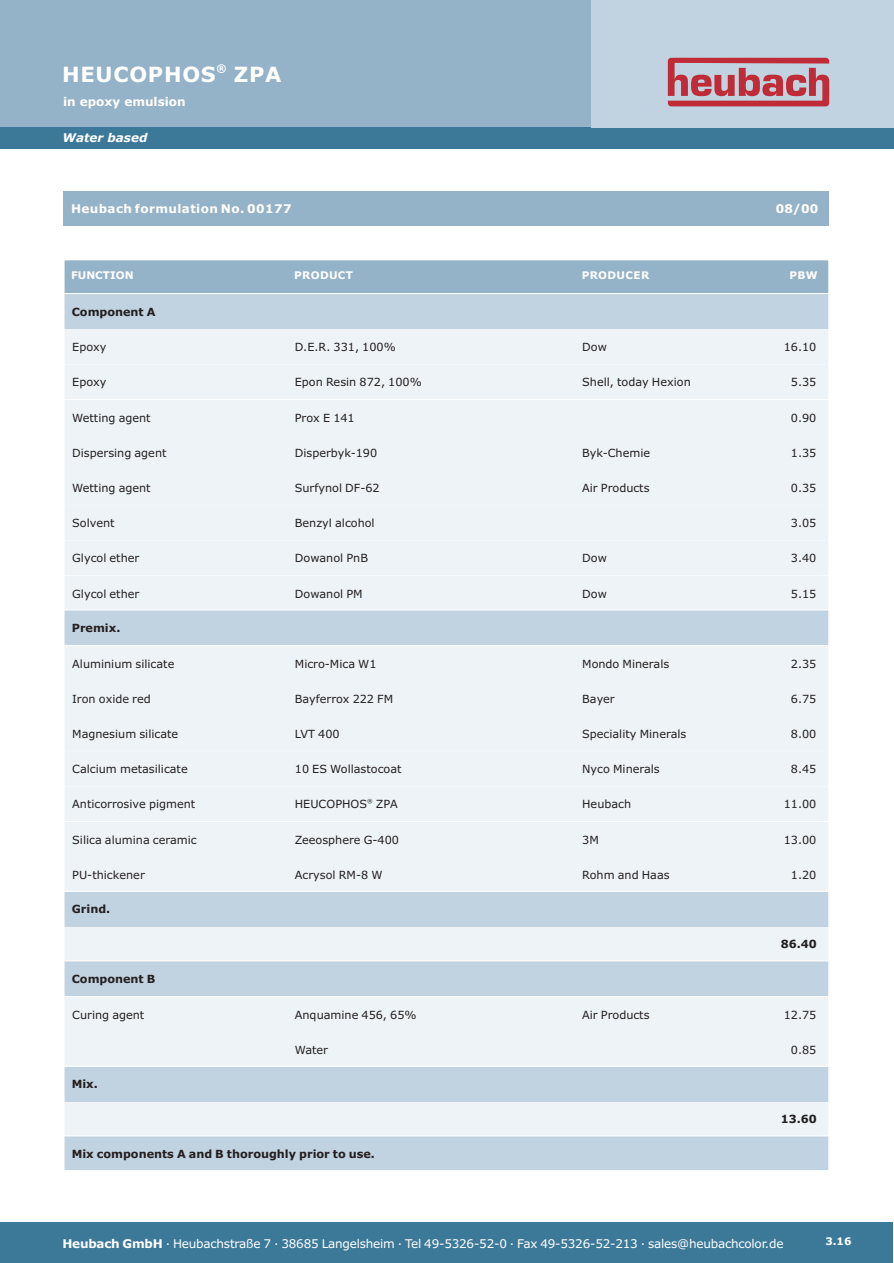
<style>
.page{position:relative;width:894px;height:1263px;background:#fff}
.page>*{position:absolute;margin:0;border:0;box-sizing:border-box;transform-origin:0 0}
.t1{font:700 21px "Verdana";letter-spacing:.035em;color:#fff}
.t2{font:12px "Verdana";letter-spacing:-.02em;color:#fff}
.t3{font:700 12px "Verdana";letter-spacing:.035em;color:#fff}
.t4{font:700 12px "Verdana";color:#fff}
.t5{font:italic 700 12px "Verdana";color:#fff}
.t6{font:11.25px "Verdana";color:#231f20}
.t7{font:700 11.25px "Verdana";color:#231f20}
.t8{font:700 10.5px "Verdana";letter-spacing:.035em;color:#fff}
.t9{font:700 10.5px "Verdana";color:#fff}
.t10{font:5.7px "Verdana";color:#231f20}
.s1{font-weight:700}
</style>
<div class="page">
<div style="left:0;top:0;width:591px;height:128px;background:#94b3c9"></div>
<div style="left:0;top:128px;width:894px;height:21px;background:#3c7998"></div>
<div style="left:591px;top:0;width:303px;height:128px;background:#c1d2e0"></div>
<div style="left:64px;top:192px;width:765px;height:34px;background:#94b3c9"></div>
<div style="left:0;top:1222px;width:893px;height:41px;background:#3c7998"></div>
<div style="left:64px;top:260px;width:765px;height:34px;background:#94b3c9"></div>
<div style="left:64px;top:1032px;width:765px;height:34px;background:#eef3f7"></div>
<div style="left:64px;top:997px;width:765px;height:34px;background:#eef3f7"></div>
<div style="left:64px;top:857px;width:765px;height:34px;background:#eef3f7"></div>
<div style="left:64px;top:822px;width:765px;height:34px;background:#eef3f7"></div>
<div style="left:64px;top:787px;width:765px;height:34px;background:#eef3f7"></div>
<div style="left:64px;top:752px;width:765px;height:34px;background:#eef3f7"></div>
<div style="left:64px;top:716px;width:765px;height:34px;background:#eef3f7"></div>
<div style="left:64px;top:681px;width:765px;height:34px;background:#eef3f7"></div>
<div style="left:64px;top:646px;width:765px;height:34px;background:#eef3f7"></div>
<div style="left:64px;top:576px;width:765px;height:34px;background:#eef3f7"></div>
<div style="left:64px;top:541px;width:765px;height:34px;background:#eef3f7"></div>
<div style="left:64px;top:506px;width:765px;height:34px;background:#eef3f7"></div>
<div style="left:64px;top:470px;width:765px;height:34px;background:#eef3f7"></div>
<div style="left:64px;top:435px;width:765px;height:34px;background:#eef3f7"></div>
<div style="left:64px;top:400px;width:765px;height:34px;background:#eef3f7"></div>
<div style="left:64px;top:365px;width:765px;height:34px;background:#eef3f7"></div>
<div style="left:64px;top:330px;width:765px;height:34px;background:#eef3f7"></div>
<div style="left:64px;top:1102px;width:765px;height:34px;background:#eef3f7"></div>
<div style="left:64px;top:927px;width:765px;height:34px;background:#eef3f7"></div>
<div style="left:64px;top:1137px;width:765px;height:34px;background:#c1d2e0"></div>
<div style="left:64px;top:1067px;width:765px;height:34px;background:#c1d2e0"></div>
<div style="left:64px;top:962px;width:765px;height:34px;background:#c1d2e0"></div>
<div style="left:64px;top:892px;width:765px;height:34px;background:#c1d2e0"></div>
<div style="left:64px;top:611px;width:765px;height:34px;background:#c1d2e0"></div>
<div style="left:64px;top:294px;width:765px;height:34px;background:#c1d2e0"></div>
<hr style="left:64px;top:293px;width:765px;height:1px;background:#fff">
<svg style="left:668px;top:58px;width:161px;height:48px"></svg>
<p class="t8" style="left:217px;top:64px;width:12px">®</p>
<h1 class="t1" style="left:62px;top:66px;width:221px">HEUCOPHOS ZPA</h1>
<p class="t4" style="left:63px;top:97px;width:124px">in epoxy emulsion</p>
<p class="t5" style="left:63px;top:133px;width:86px">Water based</p>
<p class="t3" style="left:71px;top:204px;width:222px">Heubach formulation No. 00177</p>
<p class="t3" style="left:776px;top:204px;width:44px">08/00</p>
<p class="t9" style="left:71px;top:271px;width:64px">FUNCTION</p>
<p class="t8" style="left:294px;top:271px;width:60px">PRODUCT</p>
<p class="t8" style="left:582px;top:271px;width:69px">PRODUCER</p>
<p class="t8" style="left:790px;top:271px;width:30px">PBW</p>
<p class="t7" style="left:72px;top:307px;width:85px">Component A</p>
<p class="t6" style="left:72px;top:343px;width:36px">Epoxy</p>
<p class="t6" style="left:295px;top:343px;width:103px">D.E.R. 331, 100%</p>
<p class="t6" style="left:582px;top:343px;width:26px">Dow</p>
<p class="t6" style="left:784px;top:343px;width:34px">16.10</p>
<p class="t6" style="left:72px;top:378px;width:36px">Epoxy</p>
<p class="t6" style="left:295px;top:378px;width:128px">Epon Resin 872, 100%</p>
<p class="t6" style="left:582px;top:378px;width:110px">Shell, today Hexion</p>
<p class="t6" style="left:791px;top:378px;width:27px">5.35</p>
<p class="t6" style="left:72px;top:413px;width:80px">Wetting agent</p>
<p class="t6" style="left:295px;top:413px;width:61px">Prox E 141</p>
<p class="t6" style="left:791px;top:413px;width:27px">0.90</p>
<p class="t6" style="left:72px;top:448px;width:96px">Dispersing agent</p>
<p class="t6" style="left:295px;top:448px;width:84px">Disperbyk-190</p>
<p class="t6" style="left:582px;top:448px;width:69px">Byk-Chemie</p>
<p class="t6" style="left:791px;top:448px;width:27px">1.35</p>
<p class="t6" style="left:72px;top:483px;width:80px">Wetting agent</p>
<p class="t6" style="left:295px;top:483px;width:86px">Surfynol DF-62</p>
<p class="t6" style="left:582px;top:483px;width:69px">Air Products</p>
<p class="t6" style="left:791px;top:483px;width:27px">0.35</p>
<p class="t6" style="left:72px;top:519px;width:44px">Solvent</p>
<p class="t6" style="left:295px;top:519px;width:81px">Benzyl alcohol</p>
<p class="t6" style="left:791px;top:519px;width:27px">3.05</p>
<p class="t6" style="left:72px;top:554px;width:69px">Glycol ether</p>
<p class="t6" style="left:295px;top:554px;width:75px">Dowanol PnB</p>
<p class="t6" style="left:582px;top:554px;width:26px">Dow</p>
<p class="t6" style="left:791px;top:554px;width:27px">3.40</p>
<p class="t6" style="left:72px;top:589px;width:69px">Glycol ether</p>
<p class="t6" style="left:295px;top:589px;width:69px">Dowanol PM</p>
<p class="t6" style="left:582px;top:589px;width:26px">Dow</p>
<p class="t6" style="left:791px;top:589px;width:27px">5.15</p>
<p class="t7" style="left:72px;top:623px;width:50px">Premix.</p>
<p class="t6" style="left:72px;top:659px;width:104px">Aluminium silicate</p>
<p class="t6" style="left:295px;top:659px;width:83px">Micro-Mica W1</p>
<p class="t6" style="left:582px;top:659px;width:89px">Mondo Minerals</p>
<p class="t6" style="left:791px;top:659px;width:27px">2.35</p>
<p class="t6" style="left:72px;top:694px;width:80px">Iron oxide red</p>
<p class="t6" style="left:295px;top:694px;width:100px">Bayferrox 222 FM</p>
<p class="t6" style="left:582px;top:694px;width:34px">Bayer</p>
<p class="t6" style="left:791px;top:694px;width:27px">6.75</p>
<p class="t6" style="left:72px;top:729px;width:108px">Magnesium silicate</p>
<p class="t6" style="left:295px;top:729px;width:46px">LVT 400</p>
<p class="t6" style="left:582px;top:729px;width:106px">Speciality Minerals</p>
<p class="t6" style="left:791px;top:729px;width:27px">8.00</p>
<p class="t6" style="left:72px;top:765px;width:117px">Calcium metasilicate</p>
<p class="t6" style="left:295px;top:765px;width:108px">10 ES Wollastocoat</p>
<p class="t6" style="left:582px;top:765px;width:79px">Nyco Minerals</p>
<p class="t6" style="left:791px;top:765px;width:27px">8.45</p>
<p class="t6" style="left:72px;top:800px;width:125px">Anticorrosive pigment</p>
<p class="t10" style="left:367px;top:798px;width:7px">®</p>
<p class="t6" style="left:295px;top:800px;width:104px">HEUCOPHOS ZPA</p>
<p class="t6" style="left:582px;top:800px;width:51px">Heubach</p>
<p class="t6" style="left:784px;top:800px;width:34px">11.00</p>
<p class="t6" style="left:72px;top:835px;width:126px">Silica alumina ceramic</p>
<p class="t6" style="left:295px;top:835px;width:106px">Zeeosphere G-400</p>
<p class="t6" style="left:582px;top:835px;width:18px">3M</p>
<p class="t6" style="left:784px;top:835px;width:34px">13.00</p>
<p class="t6" style="left:72px;top:870px;width:74px">PU-thickener</p>
<p class="t6" style="left:295px;top:870px;width:89px">Acrysol RM-8 W</p>
<p class="t6" style="left:582px;top:870px;width:89px">Rohm and Haas</p>
<p class="t6" style="left:791px;top:870px;width:27px">1.20</p>
<p class="t7" style="left:72px;top:905px;width:40px">Grind.</p>
<p class="t7" style="left:72px;top:974px;width:85px">Component B</p>
<p class="t7" style="left:781px;top:940px;width:38px">86.40</p>
<p class="t6" style="left:72px;top:1010px;width:74px">Curing agent</p>
<p class="t6" style="left:295px;top:1010px;width:123px">Anquamine 456, 65%</p>
<p class="t6" style="left:582px;top:1010px;width:69px">Air Products</p>
<p class="t6" style="left:784px;top:1010px;width:34px">12.75</p>
<p class="t7" style="left:72px;top:1080px;width:28px">Mix.</p>
<p class="t6" style="left:295px;top:1045px;width:35px">Water</p>
<p class="t6" style="left:791px;top:1045px;width:27px">0.85</p>
<p class="t7" style="left:781px;top:1115px;width:38px">13.60</p>
<p class="t7" style="left:72px;top:1149px;width:305px">Mix components A and B thoroughly prior to use.</p>
<p class="t2" style="left:166px;top:1235px;width:6px">.</p>
<p class="t2" style="left:274px;top:1235px;width:6px">.</p>
<p class="t2" style="left:398px;top:1235px;width:6px">.</p>
<p class="t2" style="left:510px;top:1235px;width:6px">.</p>
<p class="t2" style="left:641px;top:1235px;width:6px">.</p>
<p class="t8" style="left:825px;top:1237px;width:28px">3.16</p>
<p class="t2" style="left:62px;top:1238px;width:723px"><span class="s1">Heubach GmbH</span> Heubachstraße 7 38685 Langelsheim Tel 49-5326-52-0 Fax 49-5326-52-213 sales@heubachcolor.de</p>
</div>
